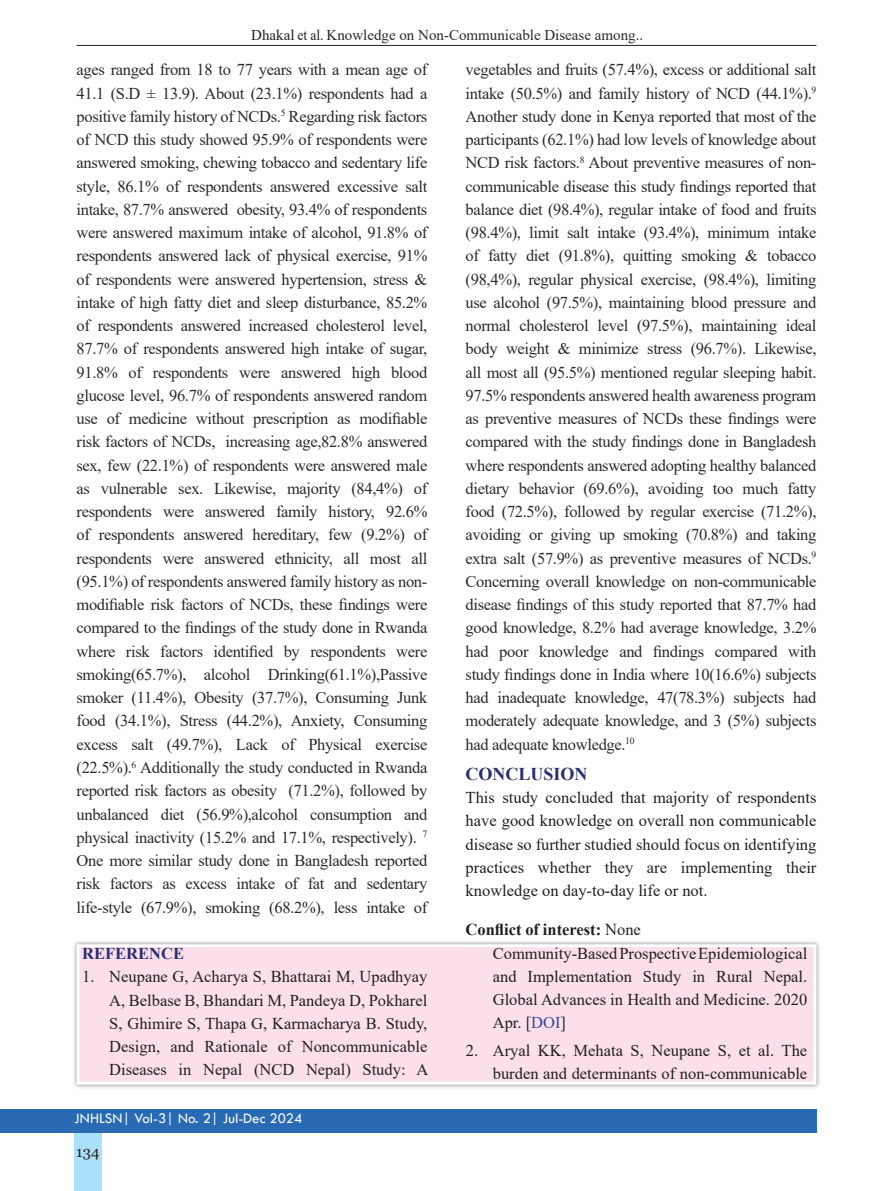
<style>
.page{position:relative;width:893px;height:1191px;background:#fff}
.page>*{position:absolute;margin:0;border:0;box-sizing:border-box;transform-origin:0 0}
.t1{font:700 18px "Times New Roman";color:#2a2d70}
.t2{font:700 16.65px "Times New Roman";color:#231f20}
.t3{font:16.5px/23.2px "Times New Roman";letter-spacing:-.02em;color:#2c292a;text-align:justify}
.t4{font:16.5px/23.2px "Times New Roman";color:#231f20;text-align:justify}
.t5{font:700 16.5px "Times New Roman";color:#2a2d70}
.t6{font:15px "Times New Roman";color:#2c292a}
.t7{font:15px "Tw Cen";color:#fff}
.t8{font:15px "Georgia";color:#231f20}
.s1{color:#231f20}
.s2{font-weight:400}
.s3{color:#34479d}
</style>
<div class="page">
<div style="left:74px;top:1128px;width:28px;height:63px;background:#aae0f9"></div>
<div style="left:0;top:1108px;width:816px;height:24px;background:#286bb4"></div>
<hr style="left:77px;top:45px;width:739px;height:1px;background:#231f20">
<div style="left:72px;top:940px;width:749px;height:149px;background:#231f20;opacity:.5"></div>
<div style="left:77px;top:944px;width:739px;height:140px;background:#fbdfeb;border:3px solid #fff"></div>
<p class="t6" style="left:251px;top:24px;width:393px"><span class="s1">Dhakal et al.</span> Knowledge on Non-Communicable Disease among..</p>
<p class="t3" style="left:77px;top:58px;width:352px">ages ranged from 18 to 77 years with a mean age of 41.1 (S.D ± 13.9). About (23.1%) respondents had a positive family history of NCDs.<sup>5</sup> Regarding risk factors of NCD this study showed 95.9% of respondents were answered smoking, chewing tobacco and sedentary life style, 86.1% of respondents answered excessive salt intake, 87.7% answered obesity, 93.4% of respondents were answered maximum intake of alcohol, 91.8% of respondents answered lack of physical exercise, 91% of respondents were answered hypertension, stress &amp; intake of high fatty diet and sleep disturbance, 85.2% of respondents answered increased cholesterol level, 87.7% of respondents answered high intake of sugar, 91.8% of respondents were answered high blood glucose level, 96.7% of respondents answered random use of medicine without prescription as modifiable risk factors of NCDs, increasing age,82.8% answered sex, few (22.1%) of respondents were answered male as vulnerable sex. Likewise, majority (84,4%) of respondents were answered family history, 92.6% of respondents answered hereditary, few (9.2%) of respondents were answered ethnicity, all most all (95.1%) of respondents answered family history as non&shy;modifiable risk factors of NCDs, these findings were compared to the findings of the study done in Rwanda where risk factors identified by respondents were smoking(65.7%), alcohol Drinking(61.1%),Passive smoker (11.4%), Obesity (37.7%), Consuming Junk food (34.1%), Stress (44.2%), Anxiety, Consuming excess salt (49.7%), Lack of Physical exercise (22.5%).<sup>6</sup> Additionally the study conducted in Rwanda reported risk factors as obesity (71.2%), followed by unbalanced diet (56.9%),alcohol consumption and physical inactivity (15.2% and 17.1%, respectively). <sup>7<br></sup>One more similar study done in Bangladesh reported risk factors as excess intake of fat and sedentary life-style (67.9%), smoking (68.2%), less intake of</p>
<p class="t3" style="left:466px;top:58px;width:352px">vegetables and fruits (57.4%), excess or additional salt intake (50.5%) and family history of NCD (44.1%).<sup>9<br></sup>Another study done in Kenya reported that most of the participants (62.1%) had low levels of knowledge about NCD risk factors.<sup>8</sup> About preventive measures of non&shy;communicable disease this study findings reported that balance diet (98.4%), regular intake of food and fruits (98.4%), limit salt intake (93.4%), minimum intake of fatty diet (91.8%), quitting smoking &amp; tobacco (98,4%), regular physical exercise, (98.4%), limiting use alcohol (97.5%), maintaining blood pressure and normal cholesterol level (97.5%), maintaining ideal body weight &amp; minimize stress (96.7%). Likewise, all most all (95.5%) mentioned regular sleeping habit.<br>97.5% respondents answered health awareness program as preventive measures of NCDs these findings were compared with the study findings done in Bangladesh where respondents answered adopting healthy balanced dietary behavior (69.6%), avoiding too much fatty food (72.5%), followed by regular exercise (71.2%), avoiding or giving up smoking (70.8%) and taking extra salt (57.9%) as preventive measures of NCDs.<sup>9<br></sup>Concerning overall knowledge on non-communicable disease findings of this study reported that 87.7% had good knowledge, 8.2% had average knowledge, 3.2% had poor knowledge and findings compared with study findings done in India where 10(16.6%) subjects had inadequate knowledge, 47(78.3%) subjects had moderately adequate knowledge, and 3 (5%) subjects had adequate knowledge.<sup>10</sup></p>
<p class="t1" style="left:466px;top:761px;width:124px">CONCLUSION</p>
<p class="t4" style="left:466px;top:785px;width:352px">This study concluded that majority of respondents have good knowledge on overall non communicable disease so further studied should focus on identifying practices whether they are implementing their knowledge on day-to-day life or not.</p>
<p class="t2" style="left:466px;top:917px;width:177px">Conflict of interest: <span class="s2">None</span></p>
<p class="t5" style="left:82px;top:941px;width:103px">REFERENCE</p>
<p class="t4" style="left:109px;top:964px;width:320px;text-indent:-27px">1. Neupane G, Acharya S, Bhattarai M, Upadhyay A, Belbase B, Bhandari M, Pandeya D, Pokharel S, Ghimire S, Thapa G, Karmacharya B. Study, Design, and Rationale of Noncommunicable Diseases in Nepal (NCD Nepal) Study: A</p>
<p class="t7" style="left:74px;top:1109px;width:230px">JNHLSN| Vol-3| No. 2| Jul-Dec 2024</p>
<p class="t8" style="left:76px;top:1142px;width:25px">134</p>
<p class="t4" style="left:493px;top:941px;width:316px">Community-Based Prospective Epidemiological and Implementation Study in Rural Nepal.<br>Global Advances in Health and Medicine. 2020<br>Apr. [<span class="s3">DOI</span>]</p>
<p class="t4" style="left:466px;top:1038px;width:343px;text-align:right">2. Aryal KK, Mehata S, Neupane S, et al. The burden and determinants of non-communicable</p>
</div>
